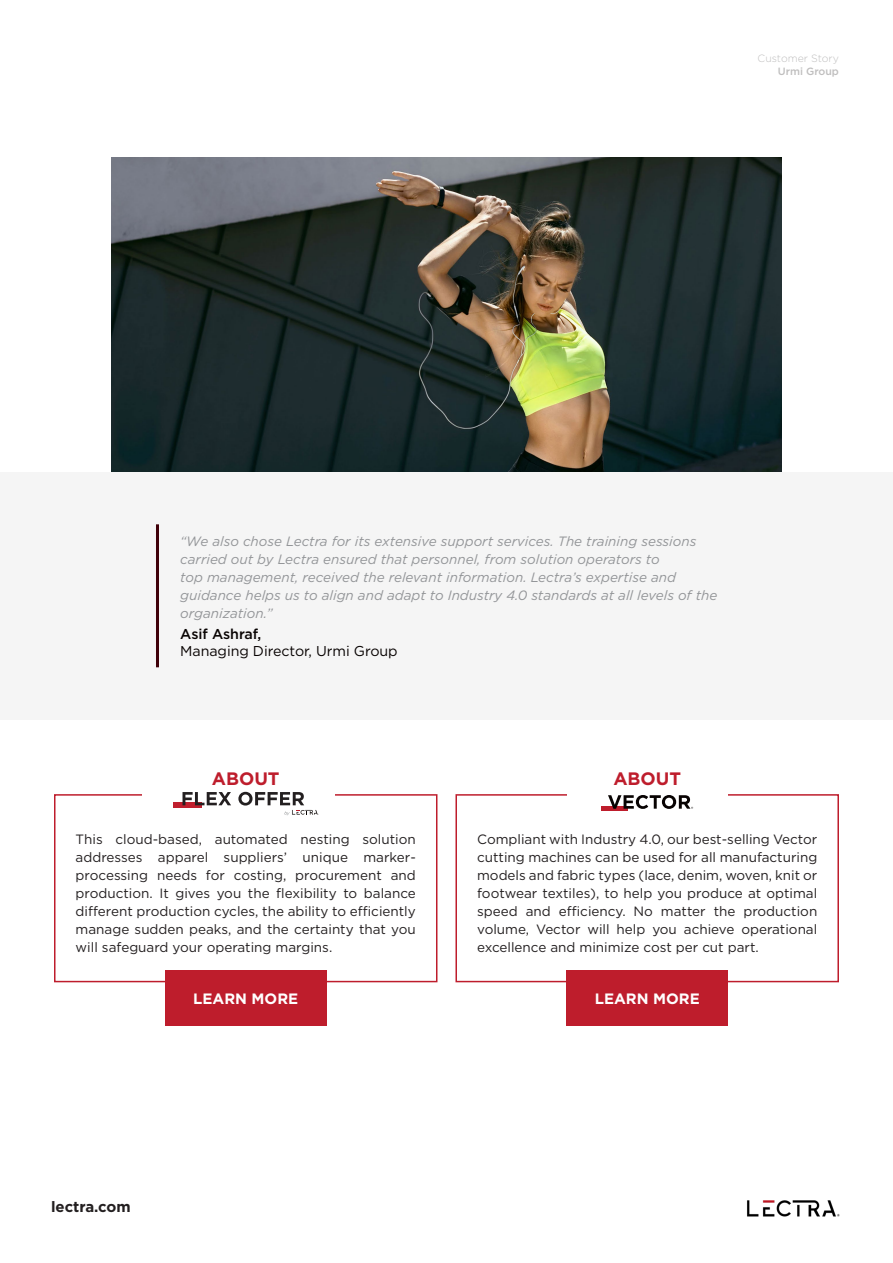
<style>
.page{position:relative;width:893px;height:1263px;background:#fff}
.page>*{position:absolute;margin:0;border:0;box-sizing:border-box;transform-origin:0 0}
.t1{font:700 18px "Gotham";color:#be1d2c}
.t2{font:700 15px "Gotham";color:#fff}
.t3{font:700 15px "Gotham";color:#231f20}
.txt_courant_light{font:14.25px/17.1px "Gotham";letter-spacing:-.005em;color:#080302}
.t4{font:13.5px/18px "Gotham";color:#231f20;text-align:justify}
.Texte_courant{font:italic 13.5px/18px "Gotham";color:#939598}
.t5{font:300 10.5px "Gotham";color:#bfbebe}
.t6{font:500 10.5px "Gotham";color:#bfbebe}
.s1{font-weight:500}
</style>
<div class="page">
<img style="left:112px;top:157px;width:669px;height:315px">
<div style="left:0;top:472px;width:893px;height:248px;background:#f5f5f5"></div>
<div style="left:54px;top:794px;width:383px;height:188px;border:2px solid #be1d2c"></div>
<div style="left:455px;top:794px;width:384px;height:188px;border:2px solid #be1d2c"></div>
<div style="left:142px;top:763px;width:192px;height:49px;background:#fff"></div>
<div style="left:568px;top:772px;width:160px;height:48px;background:#fff"></div>
<div style="left:165px;top:970px;width:162px;height:56px;background:#be1d2c"></div>
<div style="left:566px;top:970px;width:162px;height:56px;background:#be1d2c"></div>
<hr style="left:156px;top:524px;width:3px;height:143px;background:#3f0009">
<svg style="left:173px;top:803px;width:28px;height:5px"></svg>
<svg style="left:183px;top:792px;width:48px;height:13px"></svg>
<svg style="left:238px;top:792px;width:81px;height:23px"></svg>
<div style="left:601px;top:806px;width:27px;height:5px;background:#be1d2c"></div>
<svg style="left:608px;top:795px;width:85px;height:14px"></svg>
<img style="left:747px;top:1200px;width:93px;height:17px">
<p class="t5" style="left:758px;top:52px;width:83px">Customer Story</p>
<p class="t6" style="left:778px;top:64px;width:63px">Urmi Group</p>
<p class="Texte_courant" style="left:180px;top:532px;width:539px">“We also chose Lectra for its extensive support services. The training sessions carried out by Lectra ensured that personnel, from solution operators to<br>top management, received the relevant information. Lectra’s expertise and guidance helps us to align and adapt to Industry 4.0 standards at all levels of the organization.”</p>
<p class="txt_courant_light" style="left:180px;top:625px;width:219px"><span class="s1">Asif Ashraf,<br></span>Managing Director, Urmi Group</p>
<p class="t1" style="left:212px;top:767px;width:69px">ABOUT</p>
<p class="t1" style="left:613px;top:767px;width:69px">ABOUT</p>
<p class="t4" style="left:76px;top:830px;width:342px">This cloud-based, automated nesting solution addresses apparel suppliers’ unique marker&shy;processing needs for costing, procurement and production. It gives you the flexibility to balance different production cycles, the ability to efficiently manage sudden peaks, and the certainty that you will safeguard your operating margins.</p>
<p class="t4" style="left:477px;top:830px;width:342px">Compliant with Industry 4.0, our best-selling Vector cutting machines can be used for all manufacturing models and fabric types (lace, denim, woven, knit or footwear textiles), to help you produce at optimal speed and efficiency. No matter the production volume, Vector will help you achieve operational excellence and minimize cost per cut part.</p>
<p class="t2" style="left:193px;top:989px;width:107px">LEARN MORE</p>
<p class="t2" style="left:595px;top:989px;width:107px">LEARN MORE</p>
<p class="t3" style="left:51px;top:1197px;width:81px">lectra.com</p>
</div>
